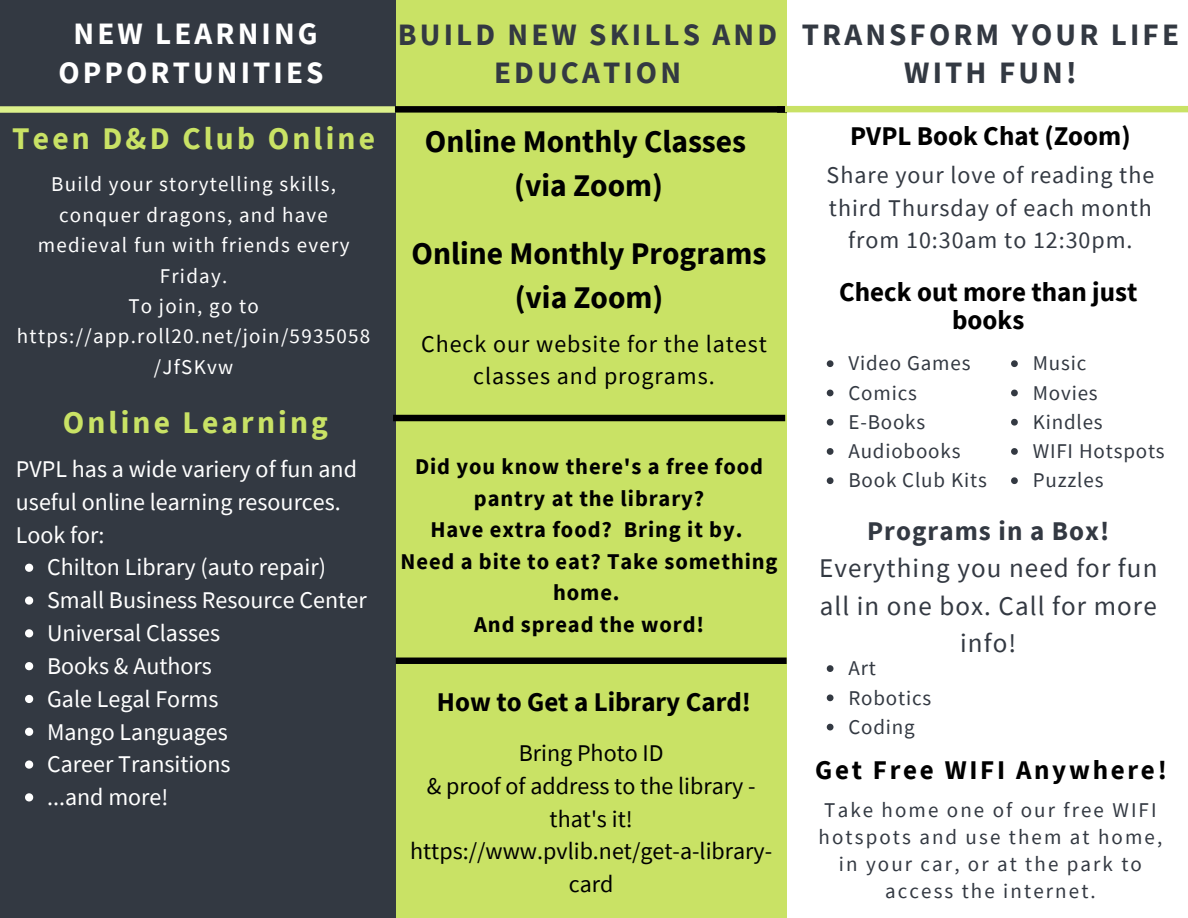
<style>
.page{position:relative;width:1188px;height:918px;background:#c9e265}
.page>*{position:absolute;margin:0;border:0;box-sizing:border-box;transform-origin:0 0}
.t1{font:700 31.5px/43.8px "Source Sans Pro";color:#000;text-align:center}
.t2{font:700 31.5px "Source Sans Pro";letter-spacing:.1em;color:#c9e265}
.t3{font:700 31.2px/38.2px "Source Sans Pro";letter-spacing:.1em;color:#333942;text-align:center}
.t4{font:700 31.2px/38.2px "Source Sans Pro";letter-spacing:.1em;color:#fff;text-align:center}
.t5{font:700 27px/28.2px "Source Sans Pro";color:#000;text-align:center}
.t6{font:27px/37.2px "Source Sans Pro";letter-spacing:.04em;color:#333942;text-align:center}
.t7{font:700 27px "Source Sans Pro";letter-spacing:.1em;color:#000}
.t8{font:700 27px "Source Sans Pro";letter-spacing:.04em;color:#333942}
.t9{font:24px/32.8px "Source Sans Pro";color:#fff}
.t10{font:24px/32.7px "Source Sans Pro";color:#000;text-align:center}
.t11{font:24px/32.7px "Source Sans Pro";letter-spacing:.04em;color:#333942;text-align:center}
.t12{font:24px/32.7px "Source Sans Pro";letter-spacing:.04em;color:#000;text-align:center}
.t13{font:700 22.5px/31.5px "Source Sans Pro";letter-spacing:.04em;color:#000;text-align:center}
.t14{font:21px/30.3px "Source Sans Pro";letter-spacing:.06em;color:#fff;text-align:center}
.t15{font:21px/29.2px "Source Sans Pro";letter-spacing:.04em;color:#333942}
.t16{font:21px/27px "Source Sans Pro";letter-spacing:.1em;color:#333942;text-align:center}
</style>
<div class="page">
<div style="left:788px;top:0;width:400px;height:918px;background:#fff"></div>
<div style="left:0;top:0;width:395px;height:918px;background:#333942"></div>
<svg style="left:827px;top:360px;width:7px;height:7px"></svg>
<svg style="left:827px;top:390px;width:7px;height:6px"></svg>
<svg style="left:827px;top:419px;width:7px;height:7px"></svg>
<svg style="left:827px;top:448px;width:7px;height:7px"></svg>
<svg style="left:827px;top:477px;width:7px;height:7px"></svg>
<svg style="left:1011px;top:360px;width:7px;height:7px"></svg>
<svg style="left:1011px;top:390px;width:7px;height:6px"></svg>
<svg style="left:1011px;top:419px;width:7px;height:7px"></svg>
<svg style="left:1011px;top:448px;width:7px;height:7px"></svg>
<svg style="left:1011px;top:477px;width:7px;height:7px"></svg>
<svg style="left:0;top:106px;width:1188px;height:7px"></svg>
<div style="left:393px;top:415px;width:392px;height:6px;background:#000"></div>
<div style="left:396px;top:658px;width:391px;height:6px;background:#000"></div>
<svg style="left:827px;top:665px;width:7px;height:7px"></svg>
<svg style="left:827px;top:694px;width:7px;height:7px"></svg>
<svg style="left:827px;top:724px;width:7px;height:6px"></svg>
<svg style="left:25px;top:564px;width:8px;height:8px"></svg>
<svg style="left:25px;top:596px;width:8px;height:9px"></svg>
<svg style="left:25px;top:629px;width:8px;height:8px"></svg>
<svg style="left:25px;top:662px;width:8px;height:8px"></svg>
<svg style="left:25px;top:695px;width:8px;height:8px"></svg>
<svg style="left:25px;top:728px;width:8px;height:8px"></svg>
<svg style="left:25px;top:760px;width:8px;height:9px"></svg>
<svg style="left:25px;top:793px;width:8px;height:8px"></svg>
<h2 class="t4" style="left:58px;top:14px;width:267px">NEW LEARNING<br>OPPORTUNITIES</h2>
<h1 class="t2" style="left:12px;top:118px;width:364px">Teen D&amp;D Club Online</h1>
<p class="t14" style="left:17px;top:169px;width:355px">Build your storytelling skills, conquer dragons, and have medieval fun with friends every<br>Friday.<br>To join, go to https://app.roll20.net/join/5935058 /JfSKvw</p>
<h1 class="t2" style="left:63px;top:402px;width:267px">Online Learning</h1>
<p class="t9" style="left:16px;top:452px;width:343px">PVPL has a wide variery of fun and useful online learning resources.<br>Look for:</p>
<p class="t9" style="left:47px;top:551px;width:321px">Chilton Library (auto repair)<br>Small Business Resource Center<br>Universal Classes<br>Books &amp; Authors<br>Gale Legal Forms<br>Mango Languages<br>Career Transitions<br>...and more!</p>
<h2 class="t3" style="left:398px;top:15px;width:381px">BUILD NEW SKILLS AND<br>EDUCATION</h2>
<h1 class="t1" style="left:425px;top:119px;width:323px">Online Monthly Classes (via Zoom)</h1>
<h1 class="t1" style="left:412px;top:231px;width:356px">Online Monthly Programs (via Zoom)</h1>
<p class="t12" style="left:421px;top:327px;width:347px">Check our website for the latest classes and programs.</p>
<p class="t13" style="left:401px;top:450px;width:379px">Did you know there's a free food pantry at the library?<br>Have extra food? Bring it by.<br>Need a bite to eat? Take something home.<br>And spread the word!</p>
<p class="t5" style="left:437px;top:687px;width:316px">How to Get a Library Card!</p>
<p class="t10" style="left:410px;top:737px;width:364px">Bring Photo ID<br>&amp; proof of address to the library - that's it! https://www.pvlib.net/get-a-library&shy;card</p>
<h2 class="t3" style="left:802px;top:15px;width:379px">TRANSFORM YOUR LIFE<br>WITH FUN!</h2>
<p class="t5" style="left:850px;top:121px;width:282px">PVPL Book Chat (Zoom)</p>
<p class="t11" style="left:827px;top:158px;width:329px">Share your love of reading the third Thursday of each month from 10:30am to 12:30pm.</p>
<p class="t5" style="left:839px;top:277px;width:300px">Check out more than just books</p>
<p class="t15" style="left:848px;top:348px;width:140px">Video Games<br>Comics<br>E-Books<br>Audiobooks<br>Book Club Kits</p>
<p class="t15" style="left:1033px;top:348px;width:134px">Music<br>Movies<br>Kindles<br>WIFI Hotspots<br>Puzzles</p>
<p class="t8" style="left:867px;top:514px;width:244px">Programs in a Box!</p>
<p class="t6" style="left:819px;top:549px;width:340px">Everything you need for fun all in one box. Call for more info!</p>
<p class="t15" style="left:848px;top:653px;width:84px">Art<br>Robotics<br>Coding</p>
<p class="t7" style="left:815px;top:752px;width:353px">Get Free WIFI Anywhere!</p>
<p class="t16" style="left:819px;top:796px;width:345px">Take home one of our free WIFI hotspots and use them at home, in your car, or at the park to access the internet.</p>
</div>
